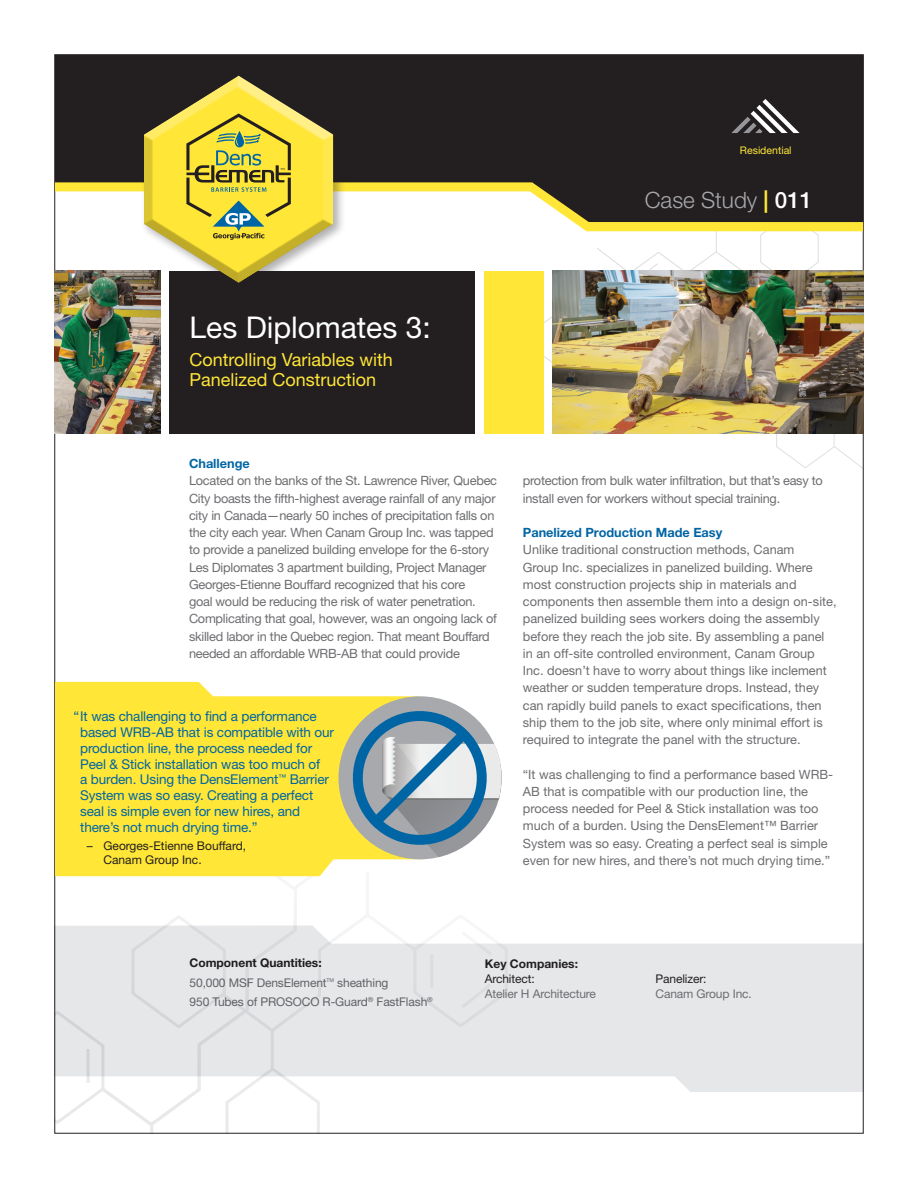
<style>
.page{position:relative;width:918px;height:1188px;background:#fff}
.page>*{position:absolute;margin:0;border:0;box-sizing:border-box;transform-origin:0 0}
.t1{font:30px "Helvetica Neue LT Std";color:#fff}
.t2{font:300 22.5px "Helvetica Neue LT Std";color:#a8a9ad}
.t3{font:18px/19.5px "Helvetica Neue LT Std";color:#ffe637}
.t4{font:13.5px/15.8px "Helvetica Neue LT Std";letter-spacing:-.01em;color:#0065a4}
.t5{font:12.75px/17.2px "Helvetica Neue LT Std";color:#6c6d70}
.t6{font:12.75px/17.2px "Helvetica Neue LT Std";letter-spacing:-.02em;color:#6c6d70}
.t7{font:700 12.75px "Helvetica Neue LT Std";color:#0065a4}
.t8{font:12px/19.5px "Helvetica Neue LT Std";letter-spacing:-.01em;color:#6c6d70}
.t9{font:12px/13.5px "Helvetica Neue LT Std";color:#231f20}
.t10{font:700 12px "Helvetica Neue LT Std";color:#231f20}
.t11{font:10.5px "Helvetica Neue LT Std";color:#ffe637}
.t12{font:5.25px "Helvetica Neue LT Std";color:#6c6d70}
.s1{font-weight:700;color:#ffe637}
.s2{font-weight:500;color:#fff}
</style>
<div class="page">
<hr style="left:366px;top:872px;width:3px;height:45px;background:#717275">
<svg style="left:129px;top:911px;width:253px;height:221px"></svg>
<svg style="left:56px;top:1092px;width:51px;height:32px"></svg>
<svg style="left:543px;top:231px;width:319px;height:237px"></svg>
<svg style="left:55px;top:222px;width:808px;height:9px;fill:#ffe637"></svg>
<svg style="left:55px;top:55px;width:809px;height:167px;fill:#231f20"></svg>
<div style="left:169px;top:271px;width:306px;height:163px;background:#231f20"></div>
<img style="left:55px;top:271px;width:106px;height:163px">
<div style="left:484px;top:271px;width:59px;height:163px;background:#ffe637"></div>
<img style="left:552px;top:271px;width:311px;height:163px">
<svg style="left:54px;top:925px;width:810px;height:167px;fill:#e6e7e9"></svg>
<svg style="left:142px;top:54px;width:239px;height:180px;fill:#231f20"></svg>
<svg style="left:99px;top:82px;width:237px;height:238px;fill:#231f20"></svg>
<div style="left:55px;top:682px;width:190px;height:194px;background:#ffe637"></div>
<svg style="left:245px;top:696px;width:257px;height:196px"></svg>
<svg style="left:144px;top:76px;width:189px;height:207px"></svg>
<svg style="left:731px;top:99px;width:69px;height:34px"></svg>
<p class="t11" style="left:740px;top:144px;width:53px">Residential</p>
<h1 class="t1" style="left:190px;top:309px;width:243px">Les Diplomates 3:</h1>
<h3 class="t3" style="left:190px;top:350px;width:205px">Controlling Variables with<br>Panelized Construction</h3>
<h2 class="t2" style="left:645px;top:186px;width:169px">Case Study <span class="s1">|</span> <span class="s2">011</span></h2>
<p class="t7" style="left:189px;top:456px;width:62px">Challenge</p>
<p class="t6" style="left:189px;top:472px;width:310px">Located on the banks of the St. Lawrence River, Quebec City boasts the fifth-highest average rainfall of any major city in Canada—nearly 50 inches of precipitation falls on the city each year. When Canam Group Inc. was tapped to provide a panelized building envelope for the 6-story Les Diplomates 3 apartment building, Project Manager Georges-Etienne Bouffard recognized that his core<br>goal would be reducing the risk of water penetration.<br>Complicating that goal, however, was an ongoing lack of skilled labor in the Quebec region. That meant Bouffard needed an affordable WRB-AB that could provide</p>
<p class="t6" style="left:523px;top:472px;width:302px">protection from bulk water infiltration, but that’s easy to install even for workers without special training.</p>
<p class="t7" style="left:523px;top:525px;width:201px">Panelized Production Made Easy</p>
<p class="t5" style="left:523px;top:541px;width:315px">Unlike traditional construction methods, Canam<br>Group Inc. specializes in panelized building. Where most construction projects ship in materials and components then assemble them into a design on-site, panelized building sees workers doing the assembly before they reach the job site. By assembling a panel in an off-site controlled environment, Canam Group Inc. doesn’t have to worry about things like inclement weather or sudden temperature drops. Instead, they can rapidly build panels to exact specifications, then ship them to the job site, where only minimal effort is required to integrate the panel with the structure.</p>
<p class="t5" style="left:523px;top:765px;width:312px">“It was challenging to find a performance based WRB-AB that is compatible with our production line, the process needed for Peel &amp; Stick installation was too much of a burden. Using the DensElement™ Barrier System was so easy. Creating a perfect seal is simple even for new hires, and there’s not much drying time.”</p>
<p class="t4" style="left:80px;top:709px;width:255px;text-indent:-7px">“It was challenging to find a performance based WRB-AB that is compatible with our production line, the process needed for Peel &amp; Stick installation was too much of<br>a burden. Using the DensElement<sup>™</sup> Barrier System was so easy. Creating a perfect seal is simple even for new hires, and there’s not much drying time.”</p>
<p class="t9" style="left:104px;top:839px;width:144px;text-indent:-17px">– Georges-Etienne Bouffard,<br>Canam Group Inc.</p>
<p class="t10" style="left:190px;top:956px;width:134px">Component Quantities:</p>
<p class="t8" style="left:190px;top:973px;width:139px">50,000 MSF DensElement</p>
<p class="t12" style="left:327px;top:977px;width:9px">TM</p>
<p class="t8" style="left:190px;top:973px;width:245px;text-indent:148px">sheathing<br>950 Tubes of PROSOCO R-Guard<sup>®</sup> FastFlash<sup>®</sup></p>
<p class="t10" style="left:485px;top:956px;width:95px">Key Companies:</p>
<p class="t9" style="left:485px;top:972px;width:52px">Architect:</p>
<p class="t8" style="left:485px;top:984px;width:113px">Atelier H Architecture</p>
<p class="t9" style="left:656px;top:972px;width:53px">Panelizer:</p>
<p class="t8" style="left:656px;top:984px;width:98px">Canam Group Inc.</p>
</div>
